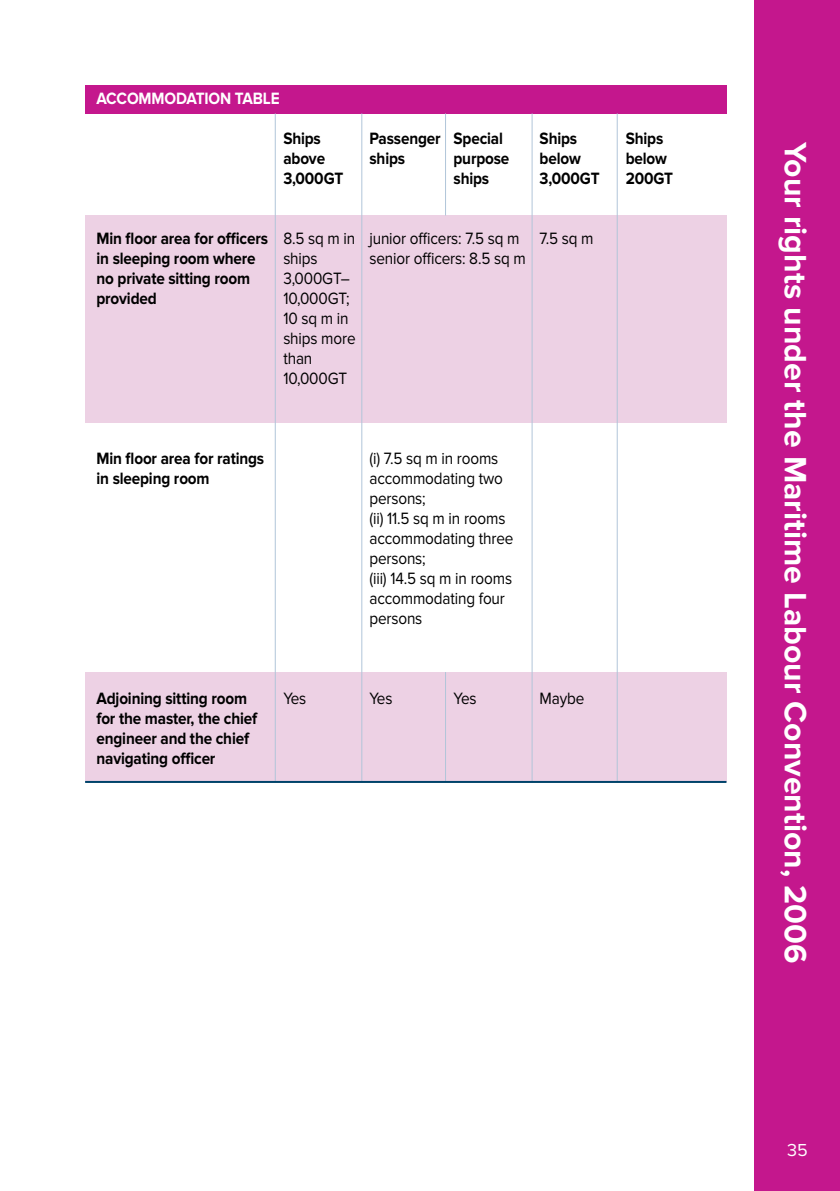
<style>
.page{position:relative;width:840px;height:1191px;background:#fff}
.page>*{position:absolute;margin:0;border:0;box-sizing:border-box;transform-origin:0 0}
.t1{font:700 32px "Proxima Nova";color:#fff}
.t2{font:18px "Proxima Nova";color:#fff}
.t3{font:700 17px/20px "Proxima Nova";letter-spacing:-.01em;color:#000;scale:.9 1}
.t4{font:17px/20px "Proxima Nova";letter-spacing:-.01em;color:#000;scale:.9 1}
.t5{font:700 17px "Proxima Nova";letter-spacing:-.01em;color:#fff;scale:.9 1}
.s1{font-weight:400}
</style>
<div class="page">
<div style="left:754px;top:0;width:85px;height:1191px;background:#c4178d"></div>
<div style="left:85px;top:85px;width:641px;height:28px;background:#c4178d"></div>
<div style="left:85px;top:215px;width:641px;height:207px;background:#edd1e4"></div>
<div style="left:85px;top:672px;width:641px;height:109px;background:#edd1e4"></div>
<hr style="left:275px;top:113px;width:1px;height:668px;background:#b1c5d9">
<hr style="left:361px;top:113px;width:1px;height:668px;background:#b1c5d9">
<hr style="left:445px;top:113px;width:1px;height:102px;background:#b1c5d9">
<hr style="left:445px;top:672px;width:1px;height:109px;background:#b1c5d9">
<hr style="left:531px;top:113px;width:1px;height:668px;background:#b1c5d9">
<hr style="left:616px;top:113px;width:1px;height:668px;background:#b1c5d9">
<hr style="left:85px;top:781px;width:641px;height:2px;background:#00436a">
<p class="t5" style="left:96px;top:89px;width:205px">ACCOMMODATION TABLE</p>
<p class="t3" style="left:283px;top:129px;width:43px">Ships</p>
<p class="t3" style="left:369px;top:129px;width:150px">Passenger Special</p>
<p class="t3" style="left:539px;top:129px;width:43px">Ships</p>
<p class="t3" style="left:625px;top:129px;width:43px">Ships</p>
<p class="t3" style="left:283px;top:149px;width:48px">above</p>
<p class="t3" style="left:369px;top:149px;width:41px">ships</p>
<p class="t3" style="left:453px;top:149px;width:64px">purpose</p>
<p class="t3" style="left:539px;top:149px;width:47px">below</p>
<p class="t3" style="left:625px;top:149px;width:47px">below</p>
<p class="t3" style="left:283px;top:169px;width:68px">3,000GT</p>
<p class="t3" style="left:453px;top:169px;width:41px">ships</p>
<p class="t3" style="left:539px;top:169px;width:68px">3,000GT</p>
<p class="t3" style="left:625px;top:169px;width:54px">200GT</p>
<p class="t3" style="left:96px;top:229px;width:553px">Min floor area for officers <span class="s1">8.5 sq m in junior officers: 7.5 sq m 7.5 sq m </span>in sleeping room where</p>
<p class="t4" style="left:283px;top:249px;width:40px">ships</p>
<p class="t4" style="left:369px;top:249px;width:175px">senior officers: 8.5 sq m</p>
<p class="t3" style="left:96px;top:269px;width:172px">no private sitting room</p>
<p class="t4" style="left:283px;top:269px;width:75px">3,000GT–</p>
<p class="t3" style="left:96px;top:289px;width:68px">provided</p>
<p class="t4" style="left:283px;top:289px;width:82px">10,000GT;<br>10 sq m in ships more than<br>10,000GT</p>
<p class="t3" style="left:96px;top:449px;width:188px">Min floor area for ratings</p>
<p class="t4" style="left:369px;top:449px;width:145px">(i) 7.5 sq m in rooms</p>
<p class="t3" style="left:96px;top:469px;width:127px">in sleeping room</p>
<p class="t4" style="left:369px;top:469px;width:161px">accommodating two persons;<br>(ii) 11.5 sq m in rooms accommodating three persons;<br>(iii) 14.5 sq m in rooms accommodating four persons</p>
<p class="t3" style="left:96px;top:689px;width:169px">Adjoining sitting room</p>
<p class="t4" style="left:283px;top:689px;width:27px">Yes</p>
<p class="t4" style="left:369px;top:689px;width:27px">Yes</p>
<p class="t4" style="left:453px;top:689px;width:27px">Yes</p>
<p class="t4" style="left:539px;top:689px;width:51px">Maybe</p>
<p class="t3" style="left:96px;top:709px;width:180px">for the master, the chief engineer and the chief navigating officer</p>
<h1 class="t1" style="left:813px;top:142px;width:822px;rotate:90deg">Your rights under the Maritime Labour Convention, 2006</h1>
<p class="t2" style="left:786px;top:1139px;width:22px">35</p>
</div>
